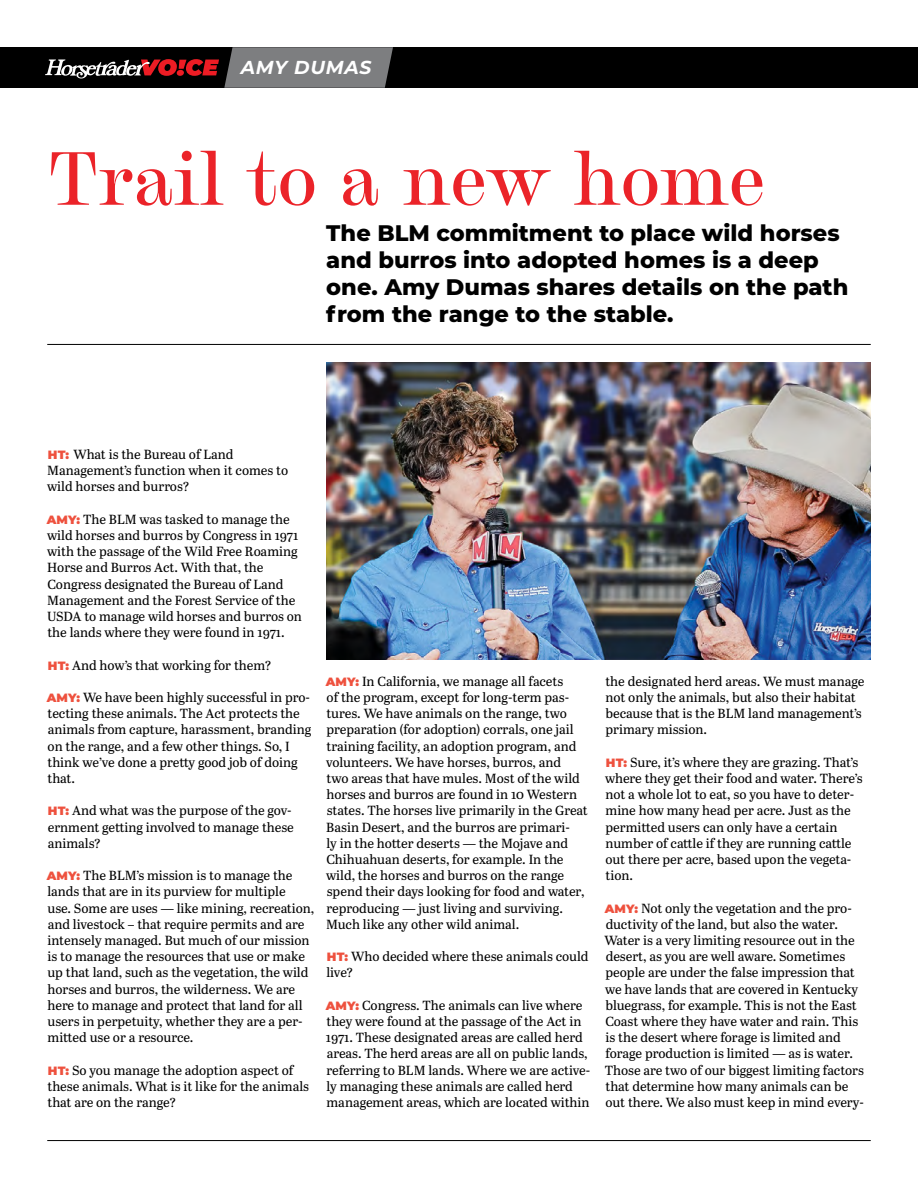
<style>
.page{position:relative;width:918px;height:1188px;background:#fff}
.page>*{position:absolute;margin:0;border:0;box-sizing:border-box;transform-origin:0 0}
.t1{font:500 75px "Chapman";color:#eb2329}
.t2{font:800 22.5px/27px "Montserrat";color:#000}
.t3{font:italic 700 18.75px "Montserrat";letter-spacing:.04em;color:#fff}
.t4{font:13.2px/16.2px "Abril Text";letter-spacing:-.005em;color:#000}
.s1{font-family:"Montserrat";font-weight:900;font-size:12px;color:#ee513e}
</style>
<div class="page">
<hr style="left:47px;top:1140px;width:824px;height:1px;background:#000">
<hr style="left:47px;top:344px;width:824px;height:1px;background:#000">
<img style="left:326px;top:362px;width:545px;height:297px">
<div style="left:0;top:47px;width:918px;height:41px;background:#000"></div>
<svg style="left:45px;top:47px;width:348px;height:41px"></svg>
<h3 class="t3" style="left:241px;top:54px;width:132px">AMY DUMAS</h3>
<h1 class="t1" style="left:48px;top:123px;width:719px">Trail to a new home</h1>
<h2 class="t2" style="left:326px;top:218px;width:524px">The BLM commitment to place wild horses and burros into adopted homes is a deep one. Amy Dumas shares details on the path from the range to the stable.</h2>
<p class="t4" style="left:47px;top:446px;width:243px"><span class="s1">HT:</span> What is the Bureau of Land<br>Management’s function when it comes to wild horses and burros?</p>
<p class="t4" style="left:47px;top:510px;width:257px"><span class="s1">AMY:</span> The BLM was tasked to manage the wild horses and burros by Congress in 1971 with the passage of the Wild Free Roaming Horse and Burros Act. With that, the Congress designated the Bureau of Land Management and the Forest Service of the USDA to manage wild horses and burros on the lands where they were found in 1971.</p>
<p class="t4" style="left:48px;top:656px;width:225px"><span class="s1">HT:</span> And how’s that working for them?</p>
<p class="t4" style="left:47px;top:689px;width:266px"><span class="s1">AMY:</span> We have been highly successful in pro&shy;tecting these animals. The Act protects the animals from capture, harassment, branding on the range, and a few other things. So, I think we’ve done a pretty good job of doing that.</p>
<p class="t4" style="left:48px;top:802px;width:248px"><span class="s1">HT:</span> And what was the purpose of the gov&shy;ernment getting involved to manage these animals?</p>
<p class="t4" style="left:47px;top:867px;width:269px"><span class="s1">AMY:</span> The BLM’s mission is to manage the lands that are in its purview for multiple<br>use. Some are uses — like mining, recreation, and livestock – that require permits and are intensely managed. But much of our mission is to manage the resources that use or make up that land, such as the vegetation, the wild horses and burros, the wilderness. We are here to manage and protect that land for all users in perpetuity, whether they are a per&shy;mitted use or a resource.</p>
<p class="t4" style="left:48px;top:1061px;width:263px"><span class="s1">HT:</span> So you manage the adoption aspect of these animals. What is it like for the animals that are on the range?</p>
<p class="t4" style="left:326px;top:672px;width:263px"><span class="s1">AMY:</span> In California, we manage all facets<br>of the program, except for long-term pas&shy;tures. We have animals on the range, two preparation (for adoption) corrals, one jail training facility, an adoption program, and volunteers. We have horses, burros, and<br>two areas that have mules. Most of the wild horses and burros are found in 10 Western states. The horses live primarily in the Great Basin Desert, and the burros are primari-<br>ly in the hotter deserts — the Mojave and Chihuahuan deserts, for example. In the wild, the horses and burros on the range spend their days looking for food and water, reproducing — just living and surviving.<br>Much like any other wild animal.</p>
<p class="t4" style="left:326px;top:948px;width:264px"><span class="s1">HT:</span> Who decided where these animals could live?</p>
<p class="t4" style="left:326px;top:996px;width:266px"><span class="s1">AMY:</span> Congress. The animals can live where they were found at the passage of the Act in 1971. These designated areas are called herd areas. The herd areas are all on public lands, referring to BLM lands. Where we are active&shy;ly managing these animals are called herd management areas, which are located within</p>
<p class="t4" style="left:605px;top:672px;width:260px">the designated herd areas. We must manage not only the animals, but also their habitat because that is the BLM land management’s primary mission.</p>
<p class="t4" style="left:605px;top:753px;width:259px"><span class="s1">HT:</span> Sure, it’s where they are grazing. That’s where they get their food and water. There’s not a whole lot to eat, so you have to deter&shy;mine how many head per acre. Just as the permitted users can only have a certain number of cattle if they are running cattle out there per acre, based upon the vegeta&shy;tion.</p>
<p class="t4" style="left:604px;top:899px;width:261px"><span class="s1">AMY:</span> Not only the vegetation and the pro&shy;ductivity of the land, but also the water.<br>Water is a very limiting resource out in the desert, as you are well aware. Sometimes people are under the false impression that we have lands that are covered in Kentucky bluegrass, for example. This is not the East Coast where they have water and rain. This is the desert where forage is limited and forage production is limited — as is water.<br>Those are two of our biggest limiting factors that determine how many animals can be out there. We also must keep in mind every-</p>
</div>
